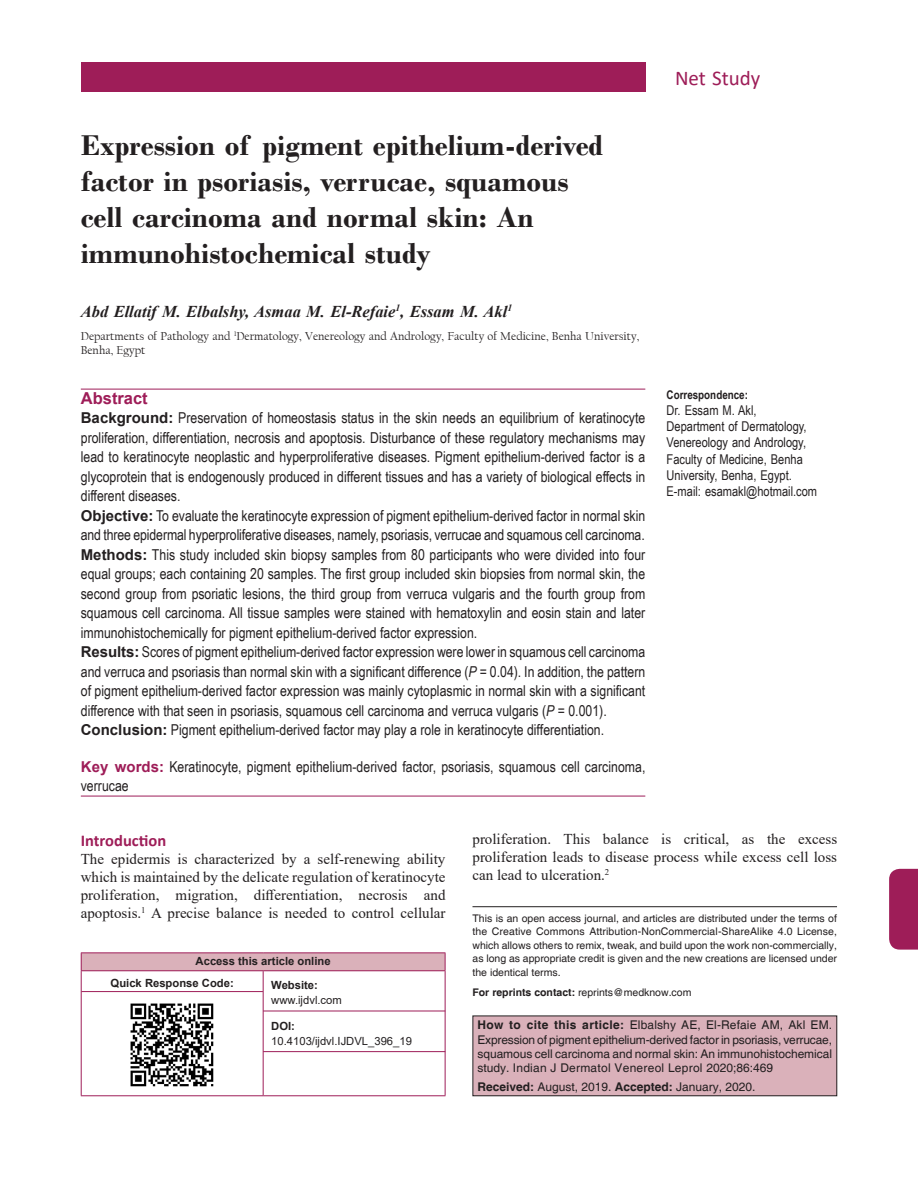
<style>
.page{position:relative;width:918px;height:1188px;background:#fff}
.page>*{position:absolute;margin:0;border:0;box-sizing:border-box;transform-origin:0 0}
.AT{font:700 30px/36px "Bodoni";color:#231f20}
.AH{font:21px "Calibri";color:#9e1d58}
.AU{font:italic 700 16.5px "Times New Roman";color:#231f20}
.t1{font:700 16.5px "Calibri";color:#9e1d58}
.ABSH{font:700 16.5px "Arial";color:#9e1d58}
.ABS{font:15px/19.5px "Arial Narrow";color:#231f20;text-align:justify}
.TX{font:15px/18px "Times New Roman";color:#231f20;text-align:justify}
.KWD{font:15px/19.5px "Arial Narrow";letter-spacing:.005em;color:#231f20}
.ADD{font:13.5px/16.2px "Arial Narrow";color:#231f20}
.HTC{font:12px/14.4px "Helvetica";letter-spacing:.02em;color:#231f20;text-align:justify}
.AFF{font:12px/14.4px "Californian FB";color:#231f20}
.HIS{font:12px "Helvetica";color:#231f20}
.ADD-2{font:700 12px "Arial Narrow";color:#231f20}
.WEB_TX{font:11.25px "Arial";color:#231f20}
.AAO{font:700 11.25px "Arial";color:#231f20}
.QRC{font:700 11.25px "Arial";color:#231f20}
.WEB{font:700 11.25px "Arial";color:#231f20}
.OS{font:10.5px/13.5px "Helvetica";color:#231f20;text-align:justify}
.s1{font-family:"Arial";font-weight:700}
.s2{font-style:italic}
.s3{font-family:"Arial";font-weight:700;color:#9e1d58}
.s4{font-weight:700}
</style>
<div class="page">
<div style="left:889px;top:869px;width:29px;height:81px;background:#9e1d58"></div>
<hr style="left:81px;top:389px;width:564px;height:1px;background:#9e1d58">
<hr style="left:81px;top:796px;width:564px;height:1px;background:#9e1d58">
<div style="left:81px;top:62px;width:564px;height:30px;background:#9e1d58"></div>
<div style="left:473px;top:1016px;width:364px;height:80px;background:#dab1ba"></div>
<div style="left:473px;top:1016px;width:364px;height:80px;border:1px solid #231f20"></div>
<hr style="left:473px;top:906px;width:364px;height:1px;background:#231f20">
<div style="left:81px;top:953px;width:364px;height:18px;background:#dab1ba"></div>
<svg style="left:81px;top:953px;width:1px;height:17px"></svg>
<hr style="left:81px;top:952px;width:182px;height:1px;background:#9e1d58">
<hr style="left:263px;top:952px;width:183px;height:1px;background:#9e1d58">
<svg style="left:445px;top:953px;width:1px;height:17px"></svg>
<hr style="left:81px;top:971px;width:1px;height:124px;background:#9e1d58">
<hr style="left:81px;top:970px;width:182px;height:1px;background:#9e1d58">
<hr style="left:81px;top:1095px;width:182px;height:1px;background:#9e1d58">
<hr style="left:263px;top:971px;width:1px;height:124px;background:#9e1d58">
<hr style="left:263px;top:970px;width:183px;height:1px;background:#9e1d58">
<hr style="left:445px;top:971px;width:1px;height:124px;background:#9e1d58">
<hr style="left:263px;top:1095px;width:183px;height:1px;background:#9e1d58">
<hr style="left:81px;top:991px;width:182px;height:1px;background:#9e1d58">
<img style="left:130px;top:1003px;width:84px;height:84px">
<hr style="left:263px;top:1011px;width:182px;height:1px;background:#9e1d58">
<hr style="left:263px;top:1051px;width:182px;height:1px;background:#9e1d58">
<p class="AT" style="left:81px;top:127px;width:524px">Expression of pigment epithelium‑derived factor in psoriasis, verrucae, squamous cell carcinoma and normal skin: An immunohistochemical study</p>
<p class="AU" style="left:81px;top:300px;width:433px">Abd Ellatif M. Elbalshy, Asmaa M. El‑Refaie<sup>1</sup>, Essam M. Akl<sup>1</sup></p>
<p class="AFF" style="left:81px;top:329px;width:560px">Departments of Pathology and <sup>1</sup>Dermatology, Venereology and Andrology, Faculty of Medicine, Benha University,<br>Benha, Egypt</p>
<p class="ABSH" style="left:81px;top:387px;width:68px">Abstract</p>
<p class="ABS" style="left:81px;top:408px;width:566px"><span class="s1">Background:</span> Preservation of homeostasis status in the skin needs an equilibrium of keratinocyte proliferation, differentiation, necrosis and apoptosis. Disturbance of these regulatory mechanisms may lead to keratinocyte neoplastic and hyperproliferative diseases. Pigment epithelium‑derived factor is a glycoprotein that is endogenously produced in different tissues and has a variety of biological effects in different diseases.</p>
<p class="ABS" style="left:81px;top:505px;width:566px"><span class="s1">Objective:</span> To evaluate the keratinocyte expression of pigment epithelium‑derived factor in normal skin and three epidermal hyperproliferative diseases, namely, psoriasis, verrucae and squamous cell carcinoma.</p>
<p class="ABS" style="left:81px;top:544px;width:566px"><span class="s1">Methods:</span> This study included skin biopsy samples from 80 participants who were divided into four equal groups; each containing 20 samples. The first group included skin biopsies from normal skin, the second group from psoriatic lesions, the third group from verruca vulgaris and the fourth group from squamous cell carcinoma. All tissue samples were stained with hematoxylin and eosin stain and later immunohistochemically for pigment epithelium‑derived factor expression.</p>
<p class="ABS" style="left:81px;top:642px;width:566px"><span class="s1">Results:</span> Scores of pigment epithelium‑derived factor expression were lower in squamous cell carcinoma and verruca and psoriasis than normal skin with a significant difference (<span class="s2">P</span> = 0.04). In addition, the pattern of pigment epithelium‑derived factor expression was mainly cytoplasmic in normal skin with a significant difference with that seen in psoriasis, squamous cell carcinoma and verruca vulgaris (<span class="s2">P</span> = 0.001).</p>
<p class="ABS" style="left:81px;top:720px;width:525px"><span class="s1">Conclusion:</span> Pigment epithelium‑derived factor may play a role in keratinocyte differentiation.</p>
<p class="KWD" style="left:81px;top:756px;width:566px"><span class="s3">Key words:</span> Keratinocyte, pigment epithelium‑derived factor, psoriasis, squamous cell carcinoma, verrucae</p>
<p class="AH" style="left:675px;top:63px;width:87px">Net Study</p>
<p class="ADD-2" style="left:667px;top:386px;width:83px">Correspondence:</p>
<p class="ADD" style="left:667px;top:402px;width:152px">Dr. Essam M. Akl,<br>Department of Dermatology,<br>Venereology and Andrology,<br>Faculty of Medicine, Benha<br>University, Benha, Egypt.<br>E‑mail: esamakl@hotmail.com</p>
<h1 class="t1" style="left:81px;top:829px;width:87px">Introduction</h1>
<p class="TX" style="left:81px;top:849px;width:366px">The epidermis is characterized by a self‑renewing ability which is maintained by the delicate regulation of keratinocyte proliferation, migration, differentiation, necrosis and apoptosis.<sup>1</sup> A precise balance is needed to control cellular</p>
<p class="AAO" style="left:196px;top:953px;width:137px">Access this article online</p>
<p class="QRC" style="left:111px;top:975px;width:125px">Quick Response Code:</p>
<p class="WEB" style="left:271px;top:977px;width:48px">Website:</p>
<p class="WEB_TX" style="left:271px;top:993px;width:72px">www.ijdvl.com</p>
<p class="WEB" style="left:271px;top:1018px;width:25px">DOI:</p>
<p class="WEB_TX" style="left:271px;top:1033px;width:142px">10.4103/ijdvl.IJDVL_396_19</p>
<p class="TX" style="left:473px;top:829px;width:366px">proliferation. This balance is critical, as the excess proliferation leads to disease process while excess cell loss can lead to ulceration.<sup>2</sup></p>
<p class="OS" style="left:473px;top:912px;width:366px">This is an open access journal, and articles are distributed under the terms of the Creative Commons Attribution‑NonCommercial‑ShareAlike 4.0 License, which allows others to remix, tweak, and build upon the work non‑commercially, as long as appropriate credit is given and the new creations are licensed under the identical terms.</p>
<p class="OS" style="left:473px;top:986px;width:220px"><span class="s4">For reprints contact:</span> reprints@medknow.com</p>
<p class="HTC" style="left:478px;top:1018px;width:356px"><span class="s4">How to cite this article:</span> Elbalshy AE, El‑Refaie AM, Akl EM.<br>Expression of pigment epithelium‑derived factor in psoriasis, verrucae, squamous cell carcinoma and normal skin: An immunohistochemical study. Indian J Dermatol Venereol Leprol 2020;86:469</p>
<p class="HIS" style="left:478px;top:1080px;width:280px"><span class="s4">Received:</span> August, 2019. <span class="s4">Accepted:</span> January, 2020.</p>
</div>
